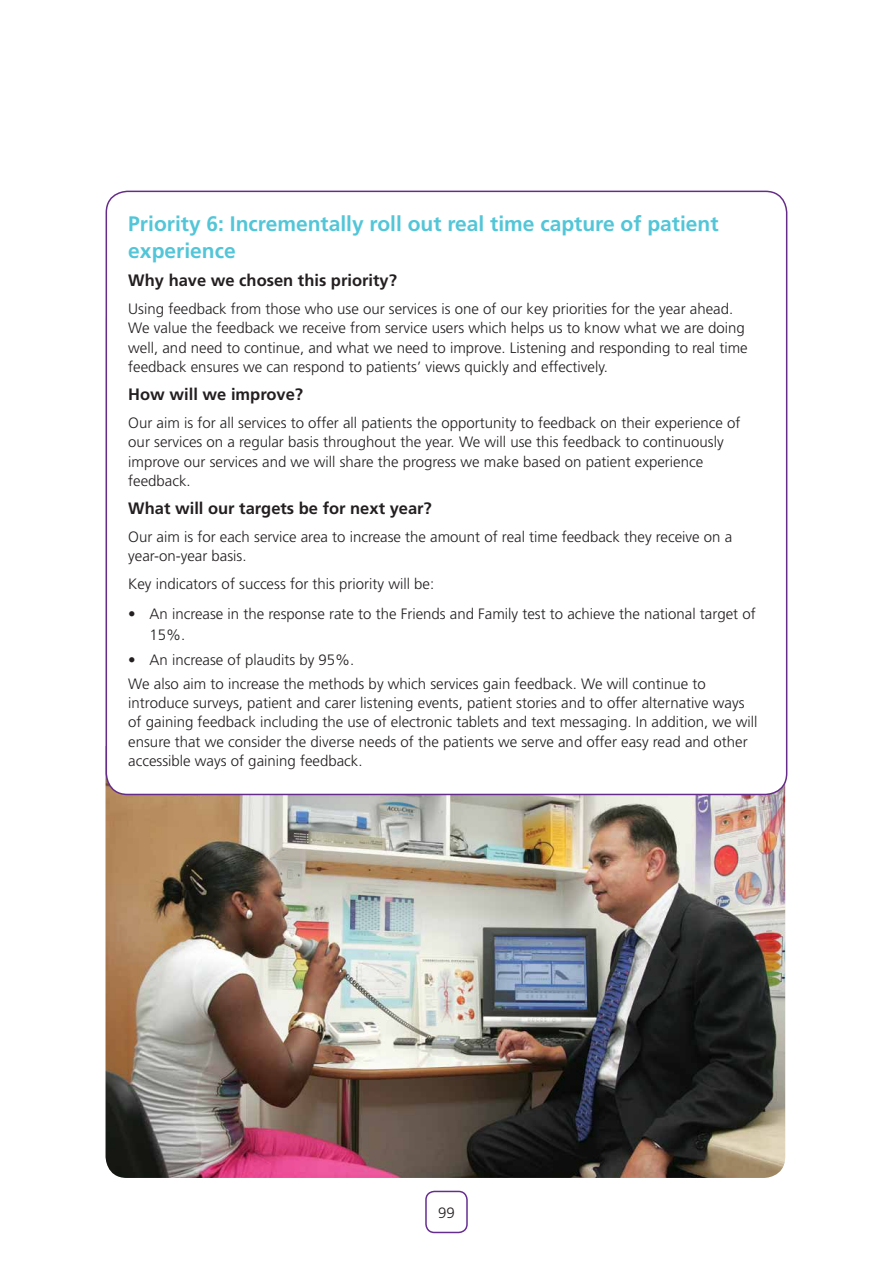
<style>
.page{position:relative;width:893px;height:1263px;background:#fff}
.page>*{position:absolute;margin:0;border:0;box-sizing:border-box;transform-origin:0 0}
.t1{font:700 21px/27px "Frutiger";color:#52c6d8}
.t2{font:700 16.5px "Frutiger";color:#231f20}
.t3{font:300 15px/19.4px "Frutiger";color:#231f20}
</style>
<div class="page">
<div style="left:425px;top:1191px;width:43px;height:42px;border:2px solid #662d91;border-radius:9px"></div>
<img style="left:106px;top:778px;width:679px;height:400px">
<div style="left:106px;top:191px;width:681px;height:603px;background:#fff;border-radius:21px"></div>
<h1 class="t1" style="left:128px;top:210px;width:592px">Priority 6: Incrementally roll out real time capture of patient experience</h1>
<p class="t2" style="left:128px;top:271px;width:270px">Why have we chosen this priority?</p>
<p class="t3" style="left:128px;top:299px;width:621px">Using feedback from those who use our services is one of our key priorities for the year ahead.<br>We value the feedback we receive from service users which helps us to know what we are doing well, and need to continue, and what we need to improve. Listening and responding to real time feedback ensures we can respond to patients’ views quickly and effectively.</p>
<p class="t2" style="left:128px;top:385px;width:176px">How will we improve?</p>
<p class="t3" style="left:128px;top:413px;width:614px">Our aim is for all services to offer all patients the opportunity to feedback on their experience of our services on a regular basis throughout the year. We will use this feedback to continuously improve our services and we will share the progress we make based on patient experience feedback.</p>
<p class="t2" style="left:128px;top:499px;width:305px">What will our targets be for next year?</p>
<p class="t3" style="left:128px;top:527px;width:605px">Our aim is for each service area to increase the amount of real time feedback they receive on a year-on-year basis.</p>
<p class="t3" style="left:128px;top:574px;width:307px">Key indicators of success for this priority will be:</p>
<p class="t3" style="left:150px;top:603px;width:608px;line-height:21px;text-indent:-21px">• An increase in the response rate to the Friends and Family test to achieve the national target of<br>15%.</p>
<p class="t3" style="left:128px;top:648px;width:579px;line-height:23.5px">• An increase of plaudits by 95%.<br>We also aim to increase the methods by which services gain feedback. We will continue to</p>
<p class="t3" style="left:128px;top:693px;width:631px">introduce surveys, patient and carer listening events, patient stories and to offer alternative ways of gaining feedback including the use of electronic tablets and text messaging. In addition, we will ensure that we consider the diverse needs of the patients we serve and offer easy read and other accessible ways of gaining feedback.</p>
<p class="t3" style="left:438px;top:1203px;width:18px">99</p>
</div>
